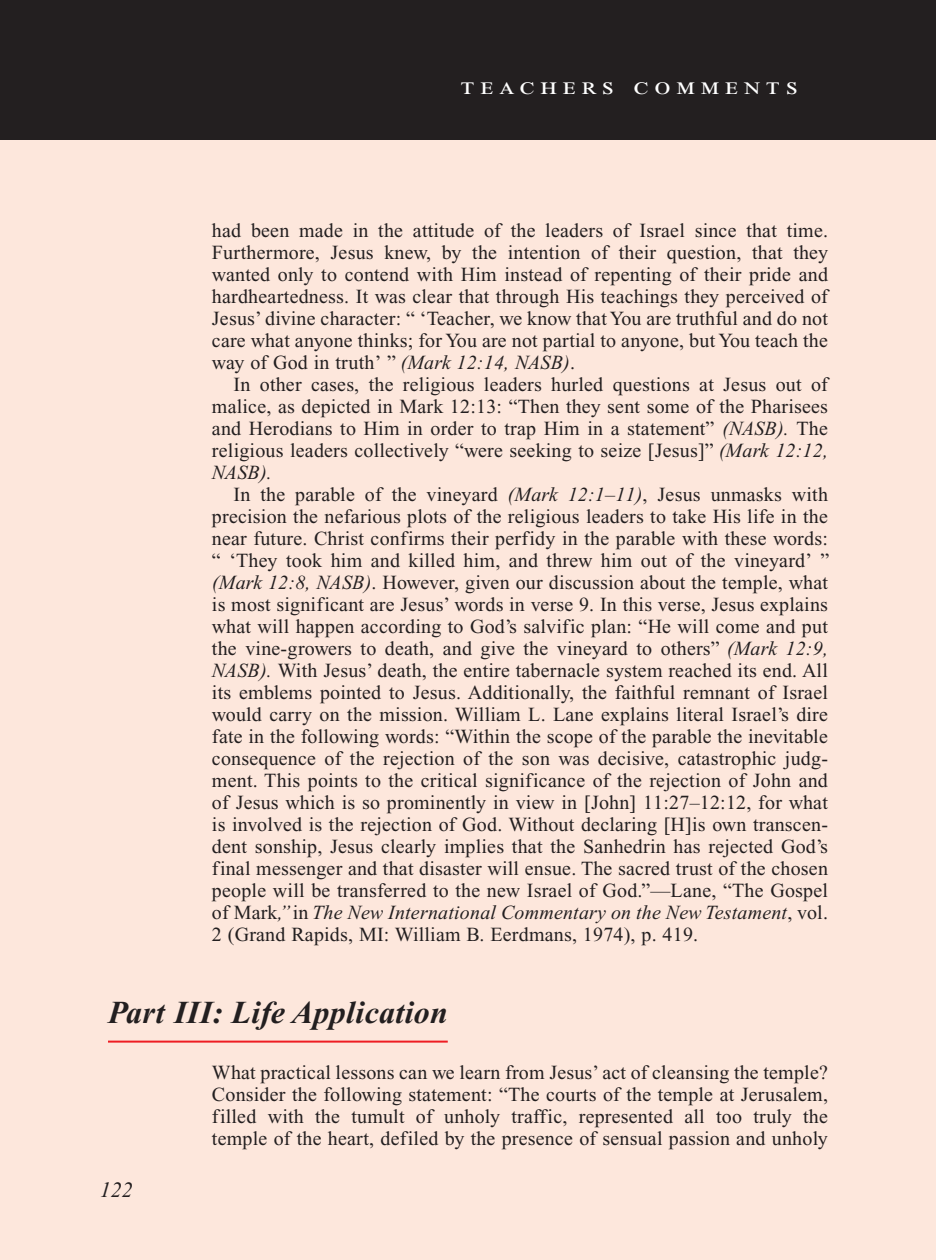
<style>
.page{position:relative;width:936px;height:1260px;background:#fff}
.page>*{position:absolute;margin:0;border:0;box-sizing:border-box;transform-origin:0 0}
.Main_Head_Teachers_C{font:italic 700 32px "Times New Roman PS Std";letter-spacing:.01em;color:#231f20}
.Teachers_Comments_He{font:24px "Times New Roman PS Std";letter-spacing:.2em;color:#fff;scale:1.2 1}
.PageNumbers{font:italic 22px "Times New Roman PS Std";color:#231f20}
.Objectives_Body_Text{font:20px/22px "Times New Roman PS Std";letter-spacing:.01em;color:#231f20;text-align:justify}
.s1{font-style:italic}
</style>
<div class="page">
<div style="left:0;top:134px;width:936px;height:1126px;background:#fde7dc"></div>
<hr style="left:108px;top:1041px;width:340px;height:2px;background:#ee1d23">
<div style="left:0;top:0;width:936px;height:140px;background:#231f20"></div>
<p class="Teachers_Comments_He" style="left:461px;top:73px;width:283px">teachers comments</p>
<p class="Objectives_Body_Text" style="left:212px;top:219px;width:618px">had been made in the attitude of the leaders of Israel since that time.<br>Furthermore, Jesus knew, by the intention of their question, that they wanted only to contend with Him instead of repenting of their pride and hardheartedness. It was clear that through His teachings they perceived of Jesus’ divine character: “ ‘Teacher, we know that You are truthful and do not care what anyone thinks; for You are not partial to anyone, but You teach the way of God in truth’ ” <span class="s1">(Mark 12:14, NASB)</span>.</p>
<p class="Objectives_Body_Text" style="left:212px;top:373px;width:618px;text-indent:22px">In other cases, the religious leaders hurled questions at Jesus out of malice, as depicted in Mark 12:13: “Then they sent some of the Pharisees and Herodians to Him in order to trap Him in a statement” <span class="s1">(NASB).</span> The religious leaders collectively “were seeking to seize [Jesus]” <span class="s1">(Mark 12:12, NASB).</span></p>
<p class="Objectives_Body_Text" style="left:212px;top:483px;width:619px;text-indent:22px">In the parable of the vineyard <span class="s1">(Mark 12:1–11)</span>, Jesus unmasks with precision the nefarious plots of the religious leaders to take His life in the near future. Christ confirms their perfidy in the parable with these words: “ ‘They took him and killed him, and threw him out of the vineyard’ ” <span class="s1">(Mark 12:8, NASB)</span>. However, given our discussion about the temple, what is most significant are Jesus’ words in verse 9. In this verse, Jesus explains what will happen according to God’s salvific plan: “He will come and put the vine-growers to death, and give the vineyard to others” <span class="s1">(Mark 12:9, NASB).</span> With Jesus’ death, the entire tabernacle system reached its end. All its emblems pointed to Jesus. Additionally, the faithful remnant of Israel would carry on the mission. William L. Lane explains literal Israel’s dire fate in the following words: “Within the scope of the parable the inevitable consequence of the rejection of the son was decisive, catastrophic judg&shy;ment. This points to the critical significance of the rejection of John and of Jesus which is so prominently in view in [John] 11:27–12:12, for what is involved is the rejection of God. Without declaring [H]is own transcen&shy;dent sonship, Jesus clearly implies that the Sanhedrin has rejected God’s final messenger and that disaster will ensue. The sacred trust of the chosen people will be transferred to the new Israel of God.”—Lane, “The Gospel of Mark<span class="s1">,”</span> in <span class="s1">The New International Commentary on the New Testament</span>, vol.<br>2 (Grand Rapids, MI: William B. Eerdmans, 1974), p. 419.</p>
<p class="Main_Head_Teachers_C" style="left:108px;top:995px;width:342px">Part III: Life Application</p>
<p class="Objectives_Body_Text" style="left:212px;top:1061px;width:618px">What practical lessons can we learn from Jesus’ act of cleansing the temple?<br>Consider the following statement: “The courts of the temple at Jerusalem, filled with the tumult of unholy traffic, represented all too truly the temple of the heart, defiled by the presence of sensual passion and unholy</p>
<p class="PageNumbers" style="left:100px;top:1178px;width:34px">122</p>
</div>
